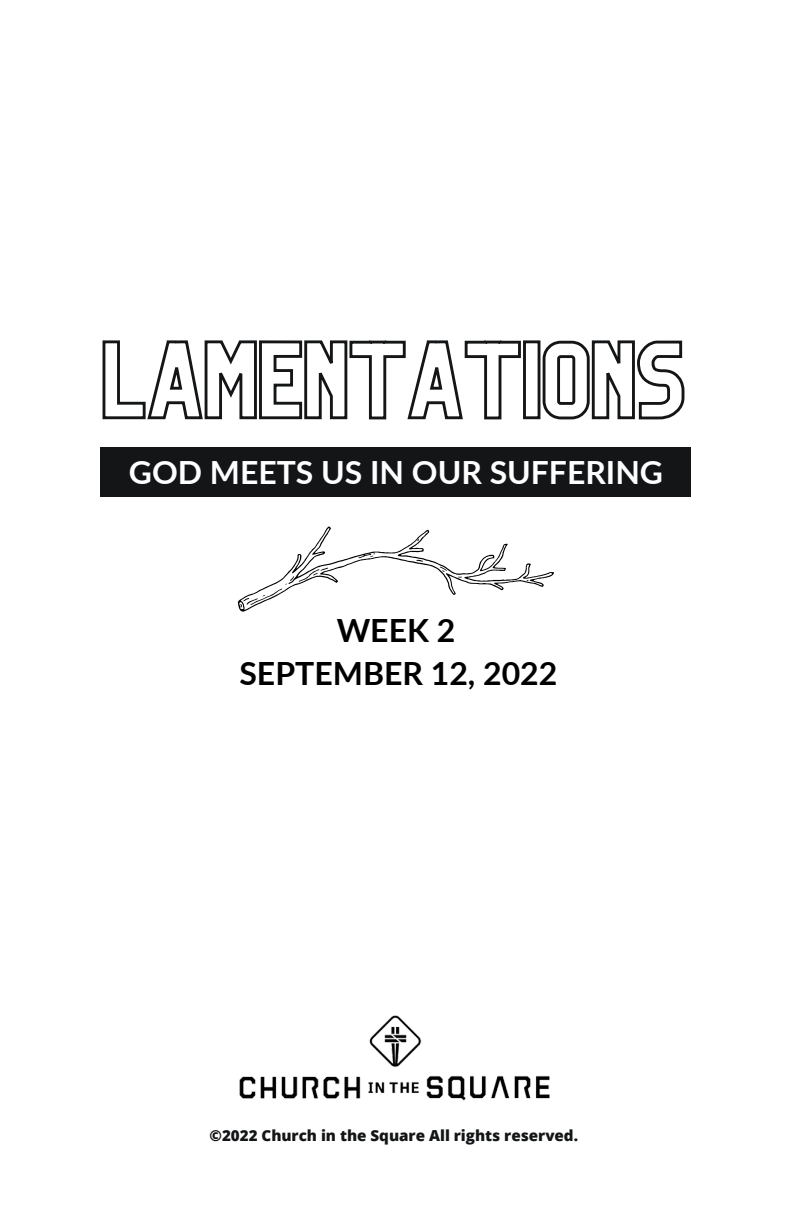
<style>
.page{position:relative;width:792px;height:1224px;background:#fff}
.page>*{position:absolute;margin:0;border:0;box-sizing:border-box;transform-origin:0 0}
.t1{font:700 32px "Lato";color:#fff}
.t2{font:700 32px/43.6px "Lato";color:#000;text-align:center}
.t3{font:800 15.2px "Open Sans";color:#131517}
</style>
<div class="page">
<div style="left:100px;top:447px;width:591px;height:49px;background:#131517"></div>
<img style="left:239px;top:1015px;width:311px;height:86px">
<svg style="left:238px;top:526px;width:316px;height:86px"></svg>
<svg style="left:102px;top:340px;width:583px;height:80px"></svg>
<h1 class="t1" style="left:129px;top:452px;width:536px">GOD MEETS US IN OUR SUFFERING</h1>
<h1 class="t2" style="left:239px;top:608px;width:319px">WEEK 2<br>SEPTEMBER 12, 2022</h1>
<p class="t3" style="left:210px;top:1125px;width:370px">©2022 Church in the Square All rights reserved.</p>
</div>
